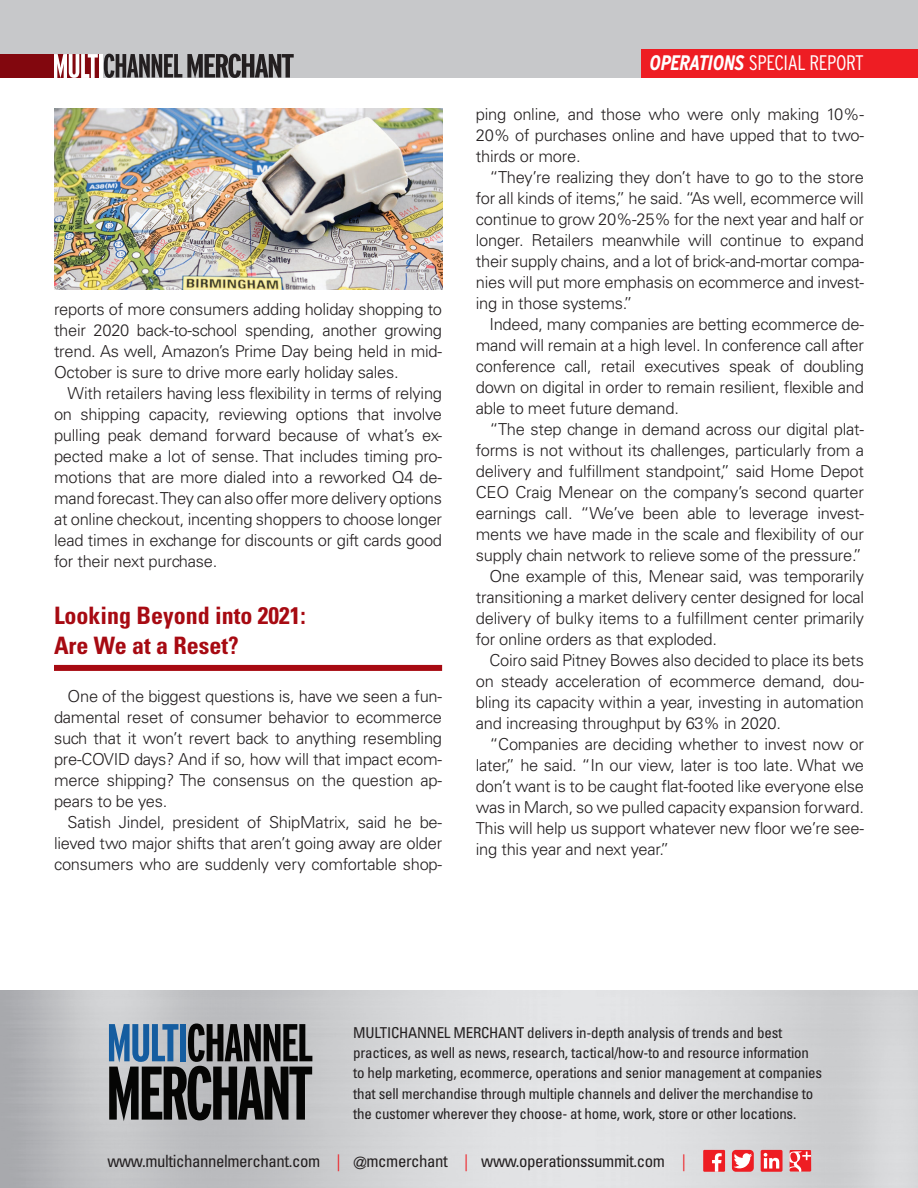
<style>
.page{position:relative;width:918px;height:1188px;background:#fff}
.page>*{position:absolute;margin:0;border:0;box-sizing:border-box;transform-origin:0 0}
.t1{font:700 condensed 24px/30px "Univers LT Std";color:#a70a12}
.t2{font:300 condensed 21px "Interstate";letter-spacing:-.02em;color:#fff}
.t3{font:condensed 16.8px "Univers LT Std";letter-spacing:-.025em;color:#231f20}
.t4{font:300 16.5px/21px "Univers LT Std";letter-spacing:-.015em;color:#231f20;text-align:justify}
.t5{font:condensed 15px/20.2px "Univers LT Std";letter-spacing:-.015em;color:#231f20}
.s1{font-weight:700;font-style:italic}
.s2{color:#ee1d23}
</style>
<div class="page">
<div style="left:0;top:0;width:918px;height:78px;background:#c7c8ca"></div>
<div style="left:642px;top:49px;width:276px;height:29px;background:#ee1d23"></div>
<div style="left:0;top:54px;width:102px;height:24px;background:#82070e"></div>
<svg style="left:54px;top:54px;width:44px;height:24px"></svg>
<hr style="left:99px;top:54px;width:3px;height:24px;background:#fff">
<svg style="left:104px;top:54px;width:190px;height:24px"></svg>
<div style="left:54px;top:665px;width:388px;height:6px;background:#a70a12"></div>
<img style="left:54px;top:108px;width:389px;height:181px">
<img style="left:0;top:990px;width:918px;height:198px">
<svg style="left:109px;top:1024px;width:203px;height:97px;background:#555c62"></svg>
<div style="left:703px;top:1150px;width:22px;height:22px;background:#ee1d23"></div>
<svg style="left:712px;top:1153px;width:10px;height:19px"></svg>
<svg style="left:789px;top:1150px;width:22px;height:22px"></svg>
<div style="left:761px;top:1150px;width:22px;height:22px;background:#ee1d23;border-radius:2px"></div>
<svg style="left:764px;top:1153px;width:15px;height:16px"></svg>
<div style="left:732px;top:1150px;width:22px;height:22px;background:#ee1d23;border-radius:4px"></div>
<svg style="left:734px;top:1153px;width:18px;height:15px"></svg>
<p class="t4" style="left:54px;top:299px;width:390px">reports of more consumers adding holiday shopping to their 2020 back-to-school spending, another growing trend. As well, Amazon’s Prime Day being held in mid-October is sure to drive more early holiday sales.</p>
<p class="t4" style="left:54px;top:383px;width:390px;text-indent:13px">With retailers having less flexibility in terms of relying on shipping capacity, reviewing options that involve pulling peak demand forward because of what’s ex&shy;pected make a lot of sense. That includes timing pro&shy;motions that are more dialed into a reworked Q4 de&shy;mand forecast. They can also offer more delivery options at online checkout, incenting shoppers to choose longer lead times in exchange for discounts or gift cards good for their next purchase.</p>
<h1 class="t1" style="left:54px;top:600px;width:253px">Looking Beyond into 2021:<br>Are We at a Reset?</h1>
<p class="t4" style="left:54px;top:686px;width:390px;text-indent:13px">One of the biggest questions is, have we seen a fun&shy;damental reset of consumer behavior to ecommerce such that it won’t revert back to anything resembling pre-COVID days? And if so, how will that impact ecom&shy;merce shipping? The consensus on the question ap&shy;pears to be yes.</p>
<p class="t4" style="left:54px;top:812px;width:390px;text-indent:13px">Satish Jindel, president of ShipMatrix, said he be&shy;lieved two major shifts that aren’t going away are older consumers who are suddenly very comfortable shop-</p>
<p class="t2" style="left:650px;top:51px;width:216px"><span class="s1">OPERATIONS</span> SPECIAL REPORT</p>
<p class="t4" style="left:476px;top:104px;width:390px">ping online, and those who were only making 10%- 20% of purchases online and have upped that to two&shy;thirds or more.</p>
<p class="t4" style="left:476px;top:167px;width:390px;text-indent:13px">“They’re realizing they don’t have to go to the store for all kinds of items,” he said. “As well, ecommerce will continue to grow 20%-25% for the next year and half or longer. Retailers meanwhile will continue to expand their supply chains, and a lot of brick-and-mortar compa&shy;nies will put more emphasis on ecommerce and invest&shy;ing in those systems.”</p>
<p class="t4" style="left:476px;top:314px;width:390px;text-indent:13px">Indeed, many companies are betting ecommerce de&shy;mand will remain at a high level. In conference call after conference call, retail executives speak of doubling down on digital in order to remain resilient, flexible and able to meet future demand.</p>
<p class="t4" style="left:489px;top:419px;width:376px">“The step change in demand across our digital plat-</p>
<p class="t4" style="left:476px;top:440px;width:390px">forms is not without its challenges, particularly from a</p>
<p class="t4" style="left:476px;top:461px;width:390px">delivery and fulfillment standpoint,” said Home Depot</p>
<p class="t4" style="left:476px;top:482px;width:390px">CEO Craig Menear on the company’s second quarter</p>
<p class="t4" style="left:476px;top:503px;width:390px">earnings call. “We’ve been able to leverage invest-</p>
<p class="t4" style="left:476px;top:524px;width:390px">ments we have made in the scale and flexibility of our</p>
<p class="t4" style="left:476px;top:545px;width:388px">supply chain network to relieve some of the pressure.”</p>
<p class="t4" style="left:489px;top:566px;width:376px">One example of this, Menear said, was temporarily</p>
<p class="t4" style="left:476px;top:587px;width:390px">transitioning a market delivery center designed for local</p>
<p class="t4" style="left:476px;top:608px;width:390px">delivery of bulky items to a fulfillment center primarily</p>
<p class="t4" style="left:476px;top:629px;width:243px">for online orders as that exploded.</p>
<p class="t4" style="left:489px;top:650px;width:376px">Coiro said Pitney Bowes also decided to place its bets</p>
<p class="t4" style="left:476px;top:671px;width:390px">on steady acceleration of ecommerce demand, dou-</p>
<p class="t4" style="left:476px;top:692px;width:390px">bling its capacity within a year, investing in automation</p>
<p class="t4" style="left:476px;top:713px;width:307px">and increasing throughput by 63% in 2020.</p>
<p class="t4" style="left:489px;top:734px;width:376px">“Companies are deciding whether to invest now or</p>
<p class="t4" style="left:476px;top:755px;width:390px">later,” he said. “In our view, later is too late. What we</p>
<p class="t4" style="left:476px;top:776px;width:390px">don’t want is to be caught flat-footed like everyone else</p>
<p class="t4" style="left:476px;top:797px;width:390px">was in March, so we pulled capacity expansion forward.</p>
<p class="t4" style="left:476px;top:818px;width:390px">This will help us support whatever new floor we’re see-</p>
<p class="t4" style="left:476px;top:839px;width:195px">ing this year and next year.”</p>
<p class="t5" style="left:353px;top:1022px;width:471px">MULTICHANNEL MERCHANT delivers in-depth analysis of trends and best practices, as well as news, research, tactical/how-to and resource information to help marketing, ecommerce, operations and senior management at companies that sell merchandise through multiple channels and deliver the merchandise to the customer wherever they choose- at home, work, store or other locations.</p>
<p class="t3" style="left:107px;top:1151px;width:580px">www.multichannelmerchant.com <span class="s2">|</span> @mcmerchant <span class="s2">|</span> www.operationssummit.com <span class="s2">|</span></p>
</div>
